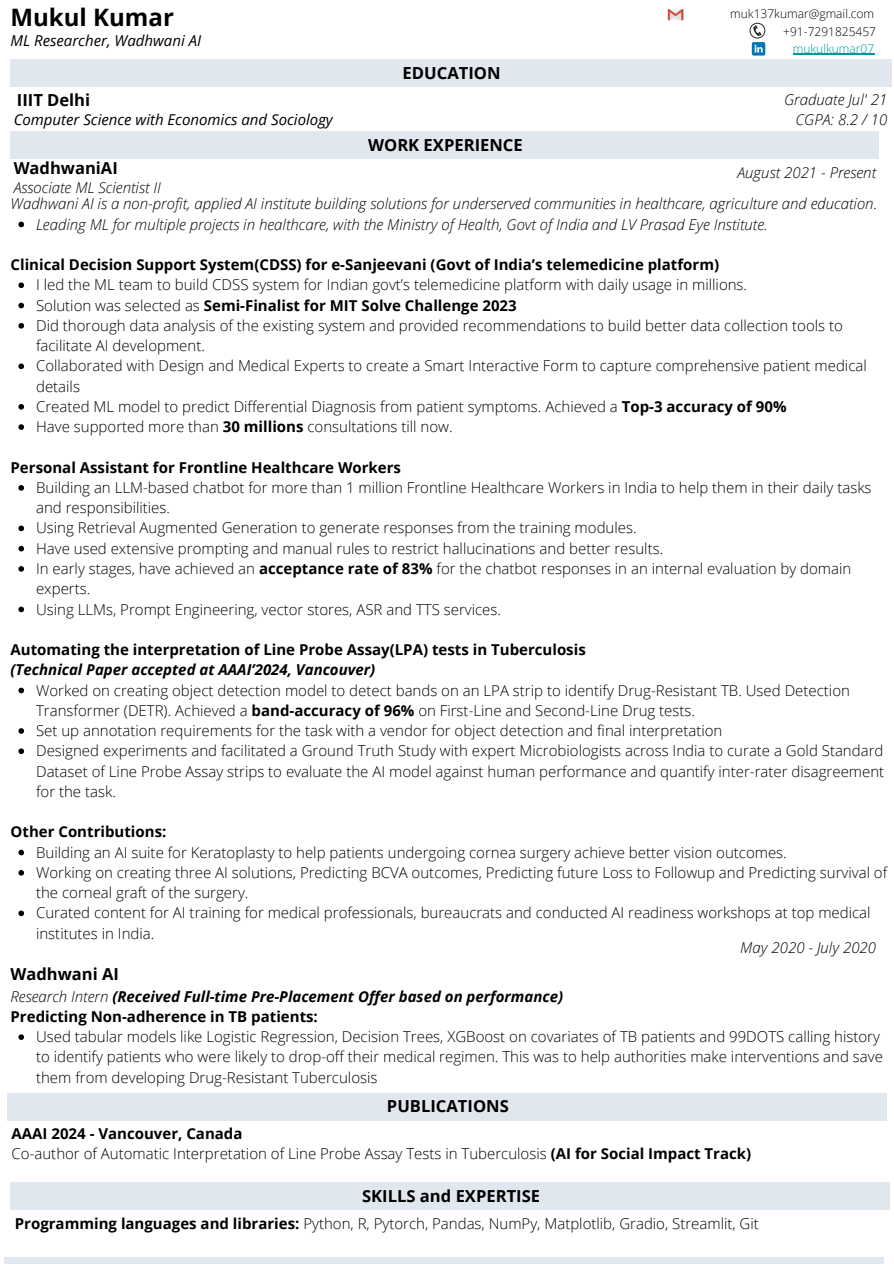
<style>
.page{position:relative;width:894px;height:1264px;background:#fff}
.page>*{position:absolute;margin:0;border:0;box-sizing:border-box;transform-origin:0 0}
.t1{font:700 24px "Open Sans";color:#000}
.t2{font:700 16.65px "Open Sans";color:#000}
.t3{font:700 16.5px "Open Sans";color:#000}
.t4{font:300 15px/20.2px "Open Sans";color:#000}
.t5{font:700 15px/20.2px "Open Sans";color:#000}
.t6{font:italic 300 15px/20.2px "Open Sans";color:#000;text-align:right}
.t7{font:italic 700 15px/20.2px "Open Sans";color:#000}
.t8{font:italic 15px "Open Sans";color:#000}
.t9{font:300 12px "Open Sans";color:#000}
.t10{font:300 12px "Open Sans";color:#03989e}
.s1{font-weight:300}
.s2{font-weight:700}
.s3{font-style:italic}
.s4{font-style:normal}
</style>
<div class="page">
<div style="left:7px;top:1092px;width:879px;height:28px;background:#e0e7ef"></div>
<div style="left:11px;top:59px;width:880px;height:28px;background:#e0e7ef"></div>
<div style="left:11px;top:131px;width:868px;height:28px;background:#e0e7ef"></div>
<svg style="left:18px;top:222px;width:6px;height:5px"></svg>
<svg style="left:18px;top:282px;width:6px;height:6px"></svg>
<svg style="left:18px;top:303px;width:6px;height:5px"></svg>
<svg style="left:18px;top:323px;width:6px;height:5px"></svg>
<svg style="left:18px;top:363px;width:6px;height:6px"></svg>
<svg style="left:18px;top:404px;width:6px;height:5px"></svg>
<svg style="left:18px;top:424px;width:6px;height:6px"></svg>
<svg style="left:18px;top:485px;width:6px;height:5px"></svg>
<svg style="left:18px;top:525px;width:6px;height:6px"></svg>
<svg style="left:18px;top:546px;width:6px;height:5px"></svg>
<svg style="left:18px;top:566px;width:6px;height:5px"></svg>
<svg style="left:18px;top:606px;width:6px;height:6px"></svg>
<svg style="left:18px;top:687px;width:6px;height:6px"></svg>
<svg style="left:18px;top:728px;width:6px;height:5px"></svg>
<svg style="left:18px;top:748px;width:6px;height:6px"></svg>
<svg style="left:18px;top:849px;width:6px;height:6px"></svg>
<svg style="left:18px;top:870px;width:6px;height:5px"></svg>
<svg style="left:18px;top:910px;width:6px;height:6px"></svg>
<svg style="left:18px;top:1034px;width:6px;height:5px"></svg>
<div style="left:4px;top:1257px;width:879px;height:6px;background:#e0e7ef"></div>
<svg style="left:749px;top:23px;width:16px;height:33px"></svg>
<svg style="left:667px;top:9px;width:16px;height:11px"></svg>
<hr style="left:792px;top:54px;width:82px;height:1px;background:#03989e">
<div style="left:11px;top:1182px;width:878px;height:28px;background:#e0e7ef"></div>
<p class="t1" style="left:11px;top:0;width:165px">Mukul Kumar</p>
<h3 class="t8" style="left:11px;top:30px;width:192px">ML Researcher, Wadhwani AI</h3>
<p class="t2" style="left:402px;top:61px;width:100px">EDUCATION</p>
<p class="t9" style="left:730px;top:5px;width:145px">muk137kumar@gmail.com</p>
<p class="t9" style="left:783px;top:23px;width:94px">+91-7291825457</p>
<p class="t10" style="left:792px;top:40px;width:83px">mukulkumar07</p>
<p class="t3" style="left:17px;top:88px;width:75px">IIIT Delhi</p>
<p class="t6" style="left:784px;top:89px;width:105px">Graduate Jul' 21<br>CGPA: 8.2 / 10</p>
<h4 class="t8" style="left:14px;top:109px;width:320px">Computer Science with Economics and Sociology</h4>
<p class="t3" style="left:14px;top:157px;width:106px">WadhwaniAI</p>
<p class="t6" style="left:14px;top:177px;width:149px">Associate ML Scientist II</p>
<p class="t2" style="left:368px;top:133px;width:156px">WORK EXPERIENCE</p>
<p class="t6" style="left:737px;top:162px;width:140px">August 2021 - Present</p>
<h2 class="t6" style="left:11px;top:193px;width:867px">Wadhwani AI is a non-profit, applied AI institute building solutions for underserved communities in healthcare, agriculture and education.</h2>
<h3 class="t6" style="left:36px;top:214px;width:733px">Leading ML for multiple projects in healthcare, with the Ministry of Health, Govt of India and LV Prasad Eye Institute.</h3>
<h4 class="t5" style="left:11px;top:254px;width:710px">Clinical Decision Support System(CDSS) for e-Sanjeevani (Govt of India’s telemedicine platform)</h4>
<h4 class="t4" style="left:36px;top:274px;width:712px">I led the ML team to build CDSS system for Indian govt’s telemedicine platform with daily usage in millions.</h4>
<h2 class="t5" style="left:36px;top:295px;width:482px"><span class="s1">Solution was selected as</span> Semi-Finalist for MIT Solve Challenge 2023</h2>
<h3 class="t4" style="left:36px;top:315px;width:808px">Did thorough data analysis of the existing system and provided recommendations to build better data collection tools to facilitate AI development.</h3>
<h4 class="t4" style="left:36px;top:355px;width:832px">Collaborated with Design and Medical Experts to create a Smart Interactive Form to capture comprehensive patient medical details</h4>
<h4 class="t4" style="left:36px;top:396px;width:751px">Created ML model to predict Differential Diagnosis from patient symptoms. Achieved a <span class="s2">Top-3 accuracy of 90%</span></h4>
<h4 class="t4" style="left:36px;top:416px;width:418px">Have supported more than <span class="s2">30 millions</span> consultations till now.</h4>
<p class="t5" style="left:11px;top:457px;width:392px">Personal Assistant for Frontline Healthcare Workers</p>
<h3 class="t4" style="left:36px;top:477px;width:836px">Building an LLM-based chatbot for more than 1 million Frontline Healthcare Workers in India to help them in their daily tasks and responsibilities.</h3>
<p class="t4" style="left:36px;top:517px;width:602px">Using Retrieval Augmented Generation to generate responses from the training modules.</p>
<p class="t4" style="left:36px;top:538px;width:628px">Have used extensive prompting and manual rules to restrict hallucinations and better results.</p>
<p class="t4" style="left:36px;top:558px;width:816px">In early stages, have achieved an <span class="s2">acceptance rate of 83%</span> for the chatbot responses in an internal evaluation by domain experts.</p>
<p class="t4" style="left:36px;top:598px;width:466px">Using LLMs, Prompt Engineering, vector stores, ASR and TTS services.</p>
<p class="t5" style="left:11px;top:639px;width:576px">Automating the interpretation of Line Probe Assay(LPA) tests in Tuberculosis <span class="s3">(Technical Paper accepted at AAAI’2024, Vancouver)</span></p>
<p class="t4" style="left:36px;top:679px;width:815px">Worked on creating object detection model to detect bands on an LPA strip to identify Drug-Resistant TB. Used Detection<br>Transformer (DETR). Achieved a <span class="s2">band-accuracy of 96%</span> on First-Line and Second-Line Drug tests.</p>
<h3 class="t4" style="left:36px;top:720px;width:687px">Set up annotation requirements for the task with a vendor for object detection and final interpretation</h3>
<p class="t4" style="left:36px;top:740px;width:849px;text-align:justify">Designed experiments and facilitated a Ground Truth Study with expert Microbiologists across India to curate a Gold Standard Dataset of Line Probe Assay strips to evaluate the AI model against human performance and quantify inter-rater disagreement for the task.</p>
<p class="t5" style="left:11px;top:821px;width:157px">Other Contributions:</p>
<p class="t4" style="left:36px;top:841px;width:752px">Building an AI suite for Keratoplasty to help patients undergoing cornea surgery achieve better vision outcomes.</p>
<p class="t4" style="left:36px;top:862px;width:852px">Working on creating three AI solutions, Predicting BCVA outcomes, Predicting future Loss to Followup and Predicting survival of the corneal graft of the surgery.</p>
<p class="t4" style="left:36px;top:902px;width:835px">Curated content for AI training for medical professionals, bureaucrats and conducted AI readiness workshops at top medical institutes in India.</p>
<h3 class="t3" style="left:11px;top:962px;width:110px">Wadhwani AI</h3>
<h3 class="t7" style="left:11px;top:985px;width:554px"><span class="s1">Research Intern</span> (Received Full-time Pre-Placement Offer based on performance)<br><span class="s4">Predicting Non-adherence in TB patients:</span></h3>
<p class="t4" style="left:36px;top:1026px;width:848px">Used tabular models like Logistic Regression, Decision Trees, XGBoost on covariates of TB patients and 99DOTS calling history to identify patients who were likely to drop-off their medical regimen. This was to help authorities make interventions and save them from developing Drug-Resistant Tuberculosis</p>
<h2 class="t6" style="left:740px;top:937px;width:137px">May 2020 - July 2020</h2>
<h4 class="t3" style="left:387px;top:1094px;width:123px">PUBLICATIONS</h4>
<h1 class="t4" style="left:12px;top:1123px;width:741px"><span class="s2">AAAI 2024 - Vancouver, Canada<br></span>Co-author of Automatic Interpretation of Line Probe Assay Tests in Tuberculosis <span class="s2">(AI for Social Impact Track)</span></h1>
<h4 class="t3" style="left:362px;top:1184px;width:179px">SKILLS and EXPERTISE</h4>
<p class="t4" style="left:15px;top:1212px;width:745px"><span class="s2">Programming languages and libraries:</span> Python, R, Pytorch, Pandas, NumPy, Matplotlib, Gradio, Streamlit, Git</p>
</div>
